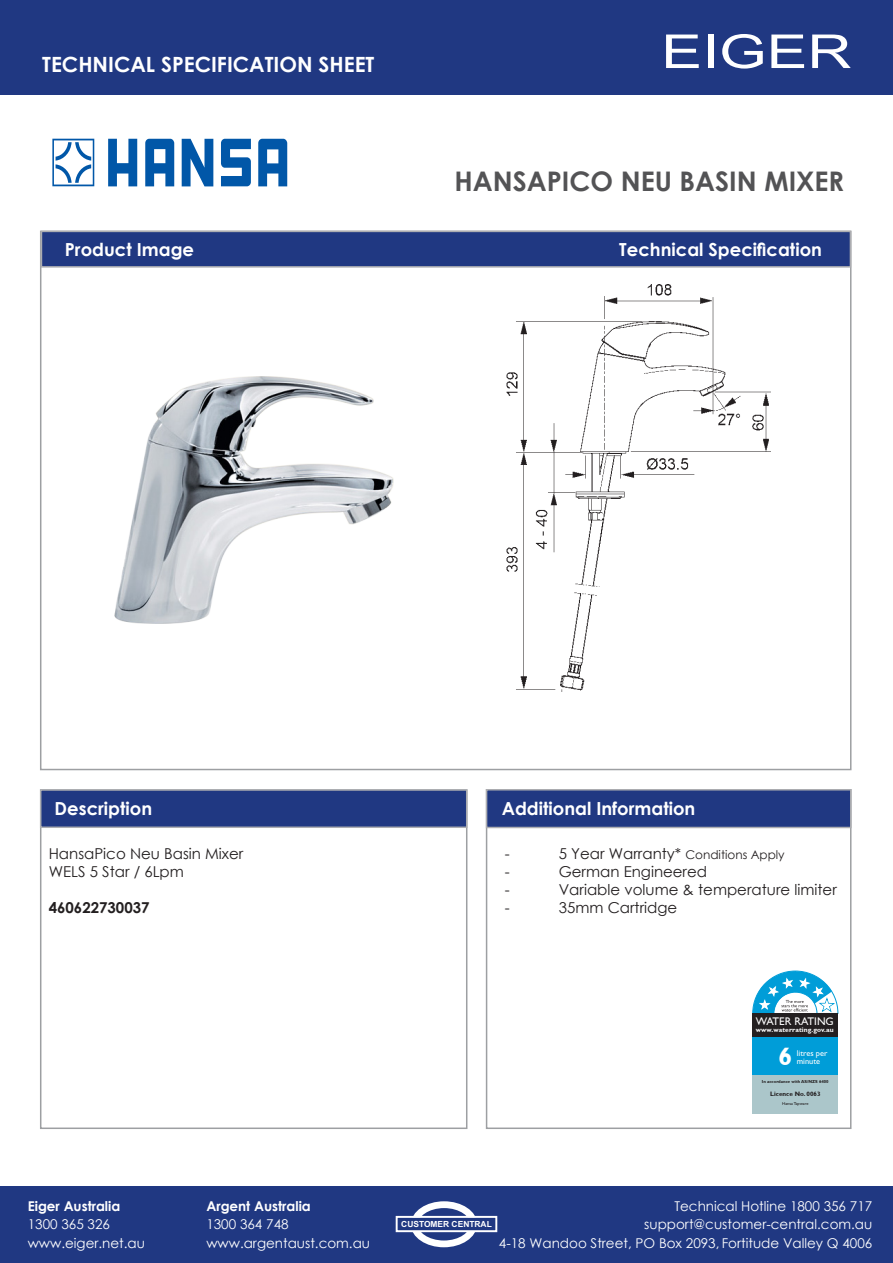
<style>
.page{position:relative;width:893px;height:1263px;background:#fff}
.page>*{position:absolute;margin:0;border:0;box-sizing:border-box;transform-origin:0 0}
.t1{font:46.8px "Arial";color:#fff;scale:1.31 1}
.t2{font:700 27px "Century Gothic";color:#535355}
.t3{font:700 25.2px "Gill Sans";color:#fff}
.t4{font:700 21px "Century Gothic";color:#fff}
.t5{font:700 18px "Century Gothic";color:#fff}
.t6{font:15px "Century Gothic";color:#231f20}
.t7{font:700 15px "Century Gothic";color:#231f20}
.t8{font:13.5px "Century Gothic";color:#fff}
.t9{font:700 13.5px "Century Gothic";color:#fff}
.t10{font:12px "Century Gothic";color:#231f20}
.t11{font:11.1px "Gill Sans";color:#fff}
.t12{font:700 8.4px "Arial";color:#fff}
.t13{font:8.4px/8.4px "Gill Sans";color:#fff}
.t14{font:700 6.75px "Gill Sans";letter-spacing:.02em;color:#fff}
.t15{font:700 6.3px "Gill Sans";color:#231f20}
.t16{font:700 4.35px "Gill Sans";color:#231f20}
.t17{font:4.35px "Gill Sans";color:#231f20}
.s1{font-size:15px}
</style>
<div class="page">
<div style="left:0;top:0;width:893px;height:94px;background:#203882"></div>
<div style="left:0;top:1186px;width:893px;height:77px;background:#203882"></div>
<div style="left:41px;top:231px;width:810px;height:37px;background:#203882;border:2px solid #acadb1"></div>
<div style="left:40px;top:789px;width:427px;height:340px;border:2px solid #9d9fa2"></div>
<div style="left:40px;top:789px;width:427px;height:39px;background:#203882;border:2px solid #acadb1"></div>
<div style="left:486px;top:789px;width:365px;height:340px;border:2px solid #9d9fa2"></div>
<div style="left:486px;top:789px;width:365px;height:39px;background:#203882;border:2px solid #acadb1"></div>
<svg style="left:52px;top:139px;width:42px;height:47px"></svg>
<svg style="left:182px;top:139px;width:31px;height:47px"></svg>
<svg style="left:108px;top:139px;width:29px;height:47px"></svg>
<svg style="left:221px;top:139px;width:30px;height:47px"></svg>
<svg style="left:145px;top:139px;width:29px;height:47px"></svg>
<svg style="left:258px;top:139px;width:29px;height:47px"></svg>
<div style="left:396px;top:1216px;width:101px;height:16px;border:2px solid #fff"></div>
<svg style="left:411px;top:1231px;width:66px;height:16px"></svg>
<svg style="left:411px;top:1201px;width:66px;height:16px"></svg>
<img style="left:114px;top:376px;width:279px;height:247px">
<img style="left:506px;top:284px;width:264px;height:407px">
<div style="left:753px;top:1037px;width:85px;height:38px;background:#009dd8"></div>
<div style="left:753px;top:1075px;width:85px;height:38px;background:#abc6ca"></div>
<svg style="left:752px;top:971px;width:86px;height:43px"></svg>
<div style="left:753px;top:1013px;width:85px;height:24px;background:#231f20"></div>
<h3 class="t4" style="left:42px;top:48px;width:334px">TECHNICAL SPECIFICATION SHEET</h3>
<h1 class="t1" style="left:661px;top:21px;width:147px">EIGER</h1>
<p class="t2" style="left:454px;top:161px;width:391px">HANSAPICO NEU BASIN MIXER</p>
<h3 class="t5" style="left:65px;top:236px;width:131px">Product Image</h3>
<h3 class="t5" style="left:619px;top:236px;width:204px">Technical Specification</h3>
<h3 class="t5" style="left:55px;top:795px;width:99px">Description</h3>
<h3 class="t5" style="left:502px;top:795px;width:195px">Additional Information</h3>
<p class="t6" style="left:49px;top:843px;width:196px">HansaPico Neu Basin Mixer</p>
<p class="t6" style="left:49px;top:861px;width:137px">WELS 5 Star / 6Lpm</p>
<p class="t7" style="left:49px;top:896px;width:102px">460622730037</p>
<p class="t6" style="left:505px;top:843px;width:6px">-</p>
<p class="t10" style="left:559px;top:846px;width:227px"><span class="s1">5 Year Warranty*</span> Conditions Apply</p>
<p class="t6" style="left:505px;top:861px;width:6px">-</p>
<p class="t6" style="left:559px;top:861px;width:150px">German Engineered</p>
<p class="t6" style="left:505px;top:879px;width:6px">-</p>
<p class="t6" style="left:559px;top:879px;width:280px">Variable volume &amp; temperature limiter</p>
<p class="t6" style="left:505px;top:897px;width:6px">-</p>
<p class="t6" style="left:559px;top:897px;width:120px">35mm Cartridge</p>
<p class="t11" style="left:756px;top:1015px;width:80px">WATER RATING</p>
<p class="t14" style="left:756px;top:1026px;width:80px">www.waterrating.gov.au</p>
<p class="t13" style="left:797px;top:1048px;width:32px">litres per minute</p>
<p class="t15" style="left:770px;top:1090px;width:52px">Licence No. 0063</p>
<p class="t17" style="left:782px;top:1101px;width:28px">Hansa Tapware</p>
<p class="t3" style="left:778px;top:1041px;width:15px">6</p>
<p class="t16" style="left:762px;top:1079px;width:68px">In accordance with AS/NZS 6400</p>
<p class="t9" style="left:28px;top:1195px;width:94px">Eiger Australia</p>
<p class="t9" style="left:206px;top:1195px;width:106px">Argent Australia</p>
<p class="t8" style="left:674px;top:1196px;width:199px">Technical Hotline 1800 356 717</p>
<p class="t8" style="left:28px;top:1215px;width:84px">1300 365 326</p>
<p class="t8" style="left:644px;top:1215px;width:230px">support@customer-central.com.au</p>
<p class="t8" style="left:206px;top:1215px;width:84px">1300 364 748</p>
<p class="t12" style="left:401px;top:1219px;width:92px">CUSTOMER CENTRAL</p>
<p class="t8" style="left:28px;top:1234px;width:119px">www.eiger.net.au</p>
<p class="t8" style="left:206px;top:1234px;width:165px">www.argentaust.com.au</p>
<p class="t8" style="left:499px;top:1234px;width:375px">4-18 Wandoo Street, PO Box 2093, Fortitude Valley Q 4006</p>
</div>
